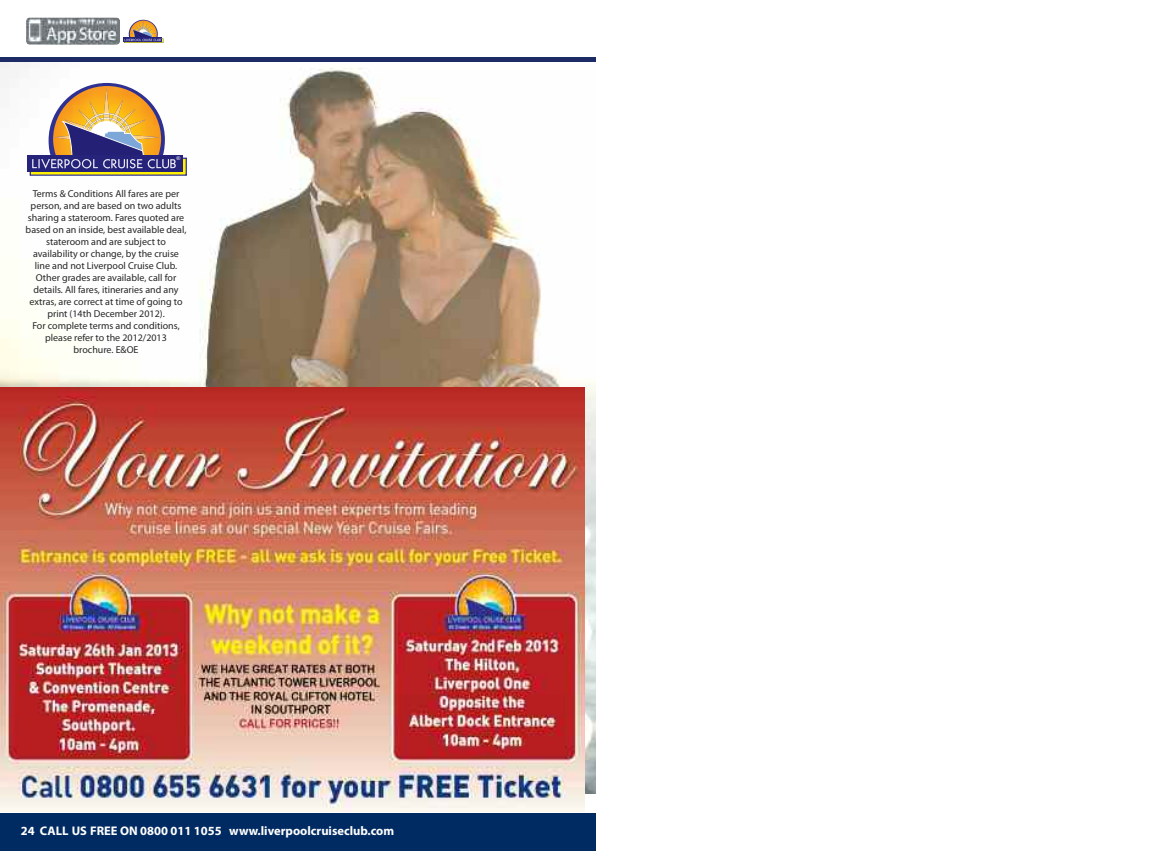
<style>
.page{position:relative;width:1170px;height:851px;background:#fff}
.page>*{position:absolute;margin:0;border:0;box-sizing:border-box;transform-origin:0 0}
.t1{font:700 12.5px "Myriad Pro";color:#fff}
.t2{font:10px/12px "Myriad Pro";color:#272627;text-align:center}
.t3{font:5.25px "Arial";color:#fff}
.t4{font:1.25px "Arial";color:#fff}
</style>
<div class="page">
<img style="left:0;top:61px;width:595px;height:732px">
<div style="left:0;top:813px;width:595px;height:37px;background:#002b62"></div>
<hr style="left:0;top:57px;width:595px;height:4px;background:#1c2b65">
<svg style="left:26px;top:17px;width:138px;height:28px"></svg>
<img style="left:0;top:388px;width:585px;height:423px">
<svg style="left:30px;top:83px;width:157px;height:93px"></svg>
<p class="t4" style="left:161px;top:38px;width:2px">®</p>
<p class="t3" style="left:176px;top:155px;width:5px">®</p>
<p class="t2" style="left:26px;top:188px;width:162px">Terms &amp; Conditions All fares are per person, and are based on two adults sharing a stateroom. Fares quoted are based on an inside, best available deal, stateroom and are subject to availability or change, by the cruise line and not Liverpool Cruise Club.<br>Other grades are available, call for details. All fares, itineraries and any extras, are correct at time of going to print (14th December 2012).<br>For complete terms and conditions, please refer to the 2012/2013 brochure. E&amp;OE</p>
<p class="t1" style="left:21px;top:825px;width:375px">24 CALL US FREE ON 0800 011 1055 www.liverpoolcruiseclub.com</p>
</div>
